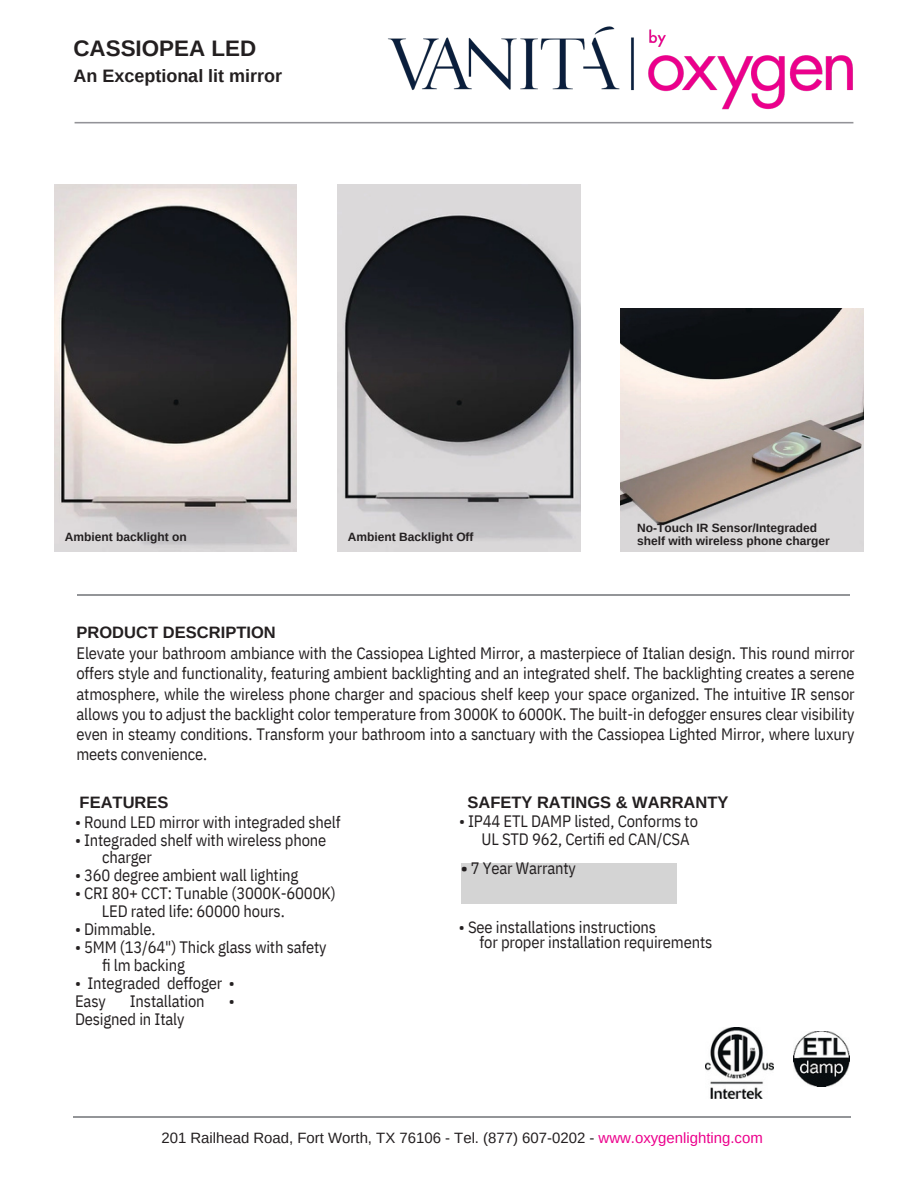
<style>
.page{position:relative;width:918px;height:1188px;background:#fff}
.page>*{position:absolute;margin:0;border:0;box-sizing:border-box;transform-origin:0 0}
.t1{font:700 22.35px "Arimo";color:#231f20}
.t2{font:700 18px "Arimo";color:#231f20}
.t3{font:16.5px/20.4px "IBM Plex Sans Cond";letter-spacing:-.01em;color:#231f20}
.t4{font:700 16.5px "Arimo";color:#231f20}
.t5{font:15px "Arimo";color:#231f20}
.t6{font:700 12px/13.5px "Arimo";color:#231f20}
.s1{font-family:"Arimo";font-weight:700}
.s2{font-weight:700}
.s3{color:#ec008c}
</style>
<div class="page">
<hr style="left:73px;top:1116px;width:778px;height:2px;background:#939598">
<hr style="left:78px;top:594px;width:772px;height:1px;background:#939598">
<img style="left:74px;top:26px;width:780px;height:98px">
<img style="left:621px;top:309px;width:243px;height:243px">
<img style="left:337px;top:185px;width:243px;height:366px">
<img style="left:54px;top:185px;width:243px;height:366px">
<img style="left:706px;top:1027px;width:67px;height:71px">
<img style="left:794px;top:1031px;width:55px;height:55px">
<div style="left:461px;top:863px;width:216px;height:41px;background:#d4d4d4"></div>
<p class="t1" style="left:73px;top:36px;width:184px">CASSIOPEA LED</p>
<p class="t2" style="left:73px;top:66px;width:210px">An Exceptional lit mirror</p>
<h3 class="t6" style="left:65px;top:530px;width:123px">Ambient backlight on</h3>
<p class="t6" style="left:348px;top:530px;width:127px">Ambient Backlight Off</p>
<p class="t6" style="left:637px;top:521px;width:194px">No-Touch IR Sensor/Integraded shelf with wireless phone charger</p>
<h3 class="t3" style="left:76px;top:621px;width:780px"><span class="s1">PRODUCT DESCRIPTION<br></span>Elevate your bathroom ambiance with the Cassiopea Lighted Mirror, a masterpiece of Italian design. This round mirror offers style and functionality, featuring ambient backlighting and an integrated shelf. The backlighting creates a serene atmosphere, while the wireless phone charger and spacious shelf keep your space organized. The intuitive IR sensor allows you to adjust the backlight color temperature from 3000K to 6000K. The built-in defogger ensures clear visibility even in steamy conditions. Transform your bathroom into a sanctuary with the Cassiopea Lighted Mirror, where luxury meets convenience.</h3>
<h3 class="t4" style="left:467px;top:793px;width:263px">SAFETY RATINGS &amp; WARRANTY</h3>
<p class="t4" style="left:80px;top:793px;width:90px">FEATURES</p>
<p class="t3" style="left:75px;top:812px;width:267px">• Round LED mirror with integraded shelf</p>
<p class="t3" style="left:75px;top:830px;width:253px">• Integraded shelf with wireless phone</p>
<h1 class="t3" style="left:459px;top:810px;width:240px">• IP44 ETL DAMP listed, Conforms to</h1>
<h3 class="t3" style="left:482px;top:828px;width:210px">UL STD 962, Certifi ed CAN/CSA</h3>
<h3 class="t3" style="left:461px;top:858px;width:116px"><span class="s2">•</span> 7 Year Warranty</h3>
<h3 class="t3" style="left:102px;top:846px;width:51px">charger</h3>
<h3 class="t3" style="left:75px;top:864px;width:225px">• 360 degree ambient wall lighting</h3>
<h3 class="t3" style="left:75px;top:882px;width:262px">• CRI 80+ CCT: Tunable (3000K-6000K)</h3>
<h3 class="t3" style="left:102px;top:900px;width:184px">LED rated life: 60000 hours.</h3>
<h3 class="t3" style="left:75px;top:918px;width:82px">• Dimmable.</h3>
<h3 class="t3" style="left:75px;top:936px;width:253px">• 5MM (13/64") Thick glass with safety</h3>
<h3 class="t3" style="left:102px;top:954px;width:84px">fi lm backing</h3>
<h3 class="t3" style="left:75px;top:973px;width:161px;line-height:18px">• Integraded deffoger •<br>Easy</h3>
<h3 class="t3" style="left:459px;top:916px;width:199px">• See installations instructions</h3>
<p class="t3" style="left:480px;top:931px;width:234px">for proper installation requirements</p>
<h3 class="t3" style="left:130px;top:990px;width:76px">Installation</h3>
<h3 class="t3" style="left:229px;top:990px;width:7px">•</h3>
<h3 class="t3" style="left:75px;top:1008px;width:111px">Designed in Italy</h3>
<p class="t5" style="left:161px;top:1129px;width:603px">201 Railhead Road, Fort Worth, TX 76106 - Tel. (877) 607-0202 - <span class="s3">www.oxygenlighting.com</span></p>
</div>
